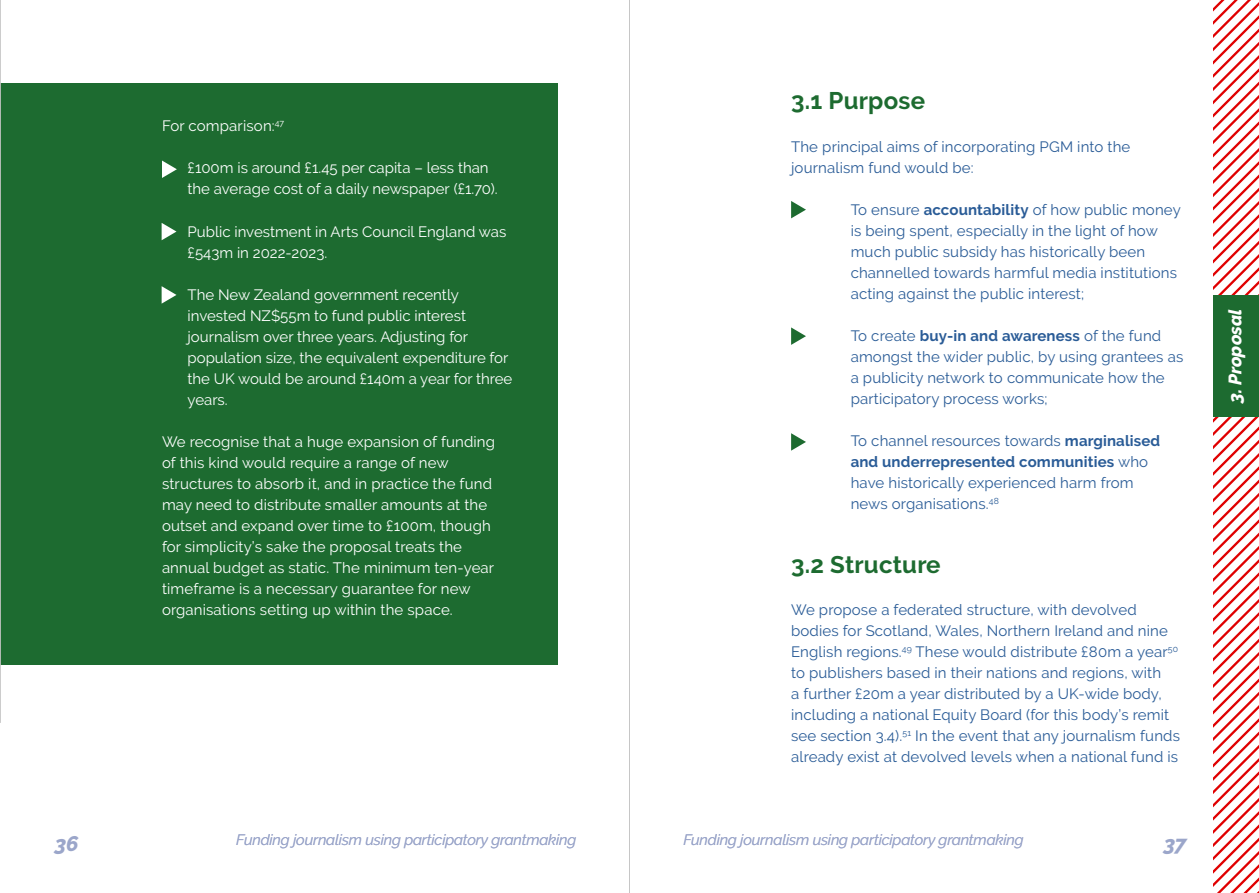
<style>
.page{position:relative;width:1259px;height:893px;background:#fff}
.page>*{position:absolute;margin:0;border:0;box-sizing:border-box;transform-origin:0 0}
.t1{font:700 24px "Raleway";letter-spacing:.01em;color:#1d6b30}
.t2{font:italic 800 21px "Raleway";color:#9ba6ca}
.t3{font:italic 800 18px "Raleway";color:#fff}
.t4{font:15px/21px "Raleway";letter-spacing:.01em;color:#2a5c97}
.t5{font:15px/21px "Raleway";color:#fff}
.t6{font:italic 15px "Raleway";letter-spacing:-.01em;color:#9ba6ca}
.s1{font-weight:700}
</style>
<div class="page">
<svg style="left:1213px;top:0;width:46px;height:893px"></svg>
<hr style="left:629px;top:0;width:1px;height:893px;background:#c6c6c6">
<div style="left:1213px;top:295px;width:46px;height:122px;background:#1d6b30"></div>
<div style="left:0;top:83px;width:557px;height:581px;background:#1d6b30"></div>
<hr style="left:0;top:0;width:1px;height:723px;background:#c6c6c6">
<svg style="left:162px;top:161px;width:15px;height:17px"></svg>
<svg style="left:162px;top:223px;width:14px;height:17px"></svg>
<svg style="left:162px;top:286px;width:14px;height:18px"></svg>
<svg style="left:791px;top:201px;width:15px;height:17px"></svg>
<svg style="left:791px;top:327px;width:15px;height:18px"></svg>
<svg style="left:791px;top:433px;width:15px;height:18px"></svg>
<p class="t5" style="left:162px;top:115px;width:124px">For comparison:<sup>47</sup></p>
<p class="t5" style="left:187px;top:157px;width:312px">£100m is around £1.45 per capita – less than the average cost of a daily newspaper (£1.70).</p>
<p class="t5" style="left:187px;top:221px;width:320px">Public investment in Arts Council England was £543m in 2022-2023.</p>
<p class="t5" style="left:187px;top:284px;width:326px">The New Zealand government recently invested NZ$55m to fund public interest journalism over three years. Adjusting for population size, the equivalent expenditure for the UK would be around £140m a year for three years.</p>
<p class="t5" style="left:162px;top:431px;width:335px">We recognise that a huge expansion of funding of this kind would require a range of new structures to absorb it, and in practice the fund may need to distribute smaller amounts at the outset and expand over time to £100m, though for simplicity’s sake the proposal treats the annual budget as static. The minimum ten-year timeframe is a necessary guarantee for new organisations setting up within the space.</p>
<h1 class="t1" style="left:791px;top:87px;width:135px">3.1 Purpose</h1>
<p class="t4" style="left:791px;top:136px;width:341px">The principal aims of incorporating PGM into the journalism fund would be:</p>
<p class="t4" style="left:850px;top:199px;width:332px">To ensure <span class="s1">accountability</span> of how public money is being spent, especially in the light of how much public subsidy has historically been channelled towards harmful media institutions acting against the public interest;</p>
<p class="t4" style="left:850px;top:325px;width:334px">To create <span class="s1">buy-in and awareness</span> of the fund amongst the wider public, by using grantees as a publicity network to communicate how the participatory process works;</p>
<p class="t4" style="left:850px;top:431px;width:311px">To channel resources towards <span class="s1">marginalised and underrepresented communities</span> who have historically experienced harm from news organisations.<sup>48</sup></p>
<h1 class="t1" style="left:791px;top:550px;width:151px">3.2 Structure</h1>
<p class="t4" style="left:791px;top:599px;width:390px">We propose a federated structure, with devolved bodies for Scotland, Wales, Northern Ireland and nine English regions.<sup>49</sup> These would distribute £80m a year<sup>50 </sup>to publishers based in their nations and regions, with<br>a further £20m a year distributed by a UK-wide body, including a national Equity Board (for this body’s remit see section 3.4).<sup>51</sup> In the event that any journalism funds already exist at devolved levels when a national fund is</p>
<p class="t6" style="left:236px;top:831px;width:341px">Funding journalism using participatory grantmaking</p>
<p class="t6" style="left:683px;top:831px;width:341px">Funding journalism using participatory grantmaking</p>
<h2 class="t2" style="left:55px;top:831px;width:25px">36</h2>
<h2 class="t2" style="left:1164px;top:831px;width:24px">37</h2>
<p class="t3" style="left:1224px;top:403px;width:96px;rotate:-90deg">3. Proposal</p>
</div>
